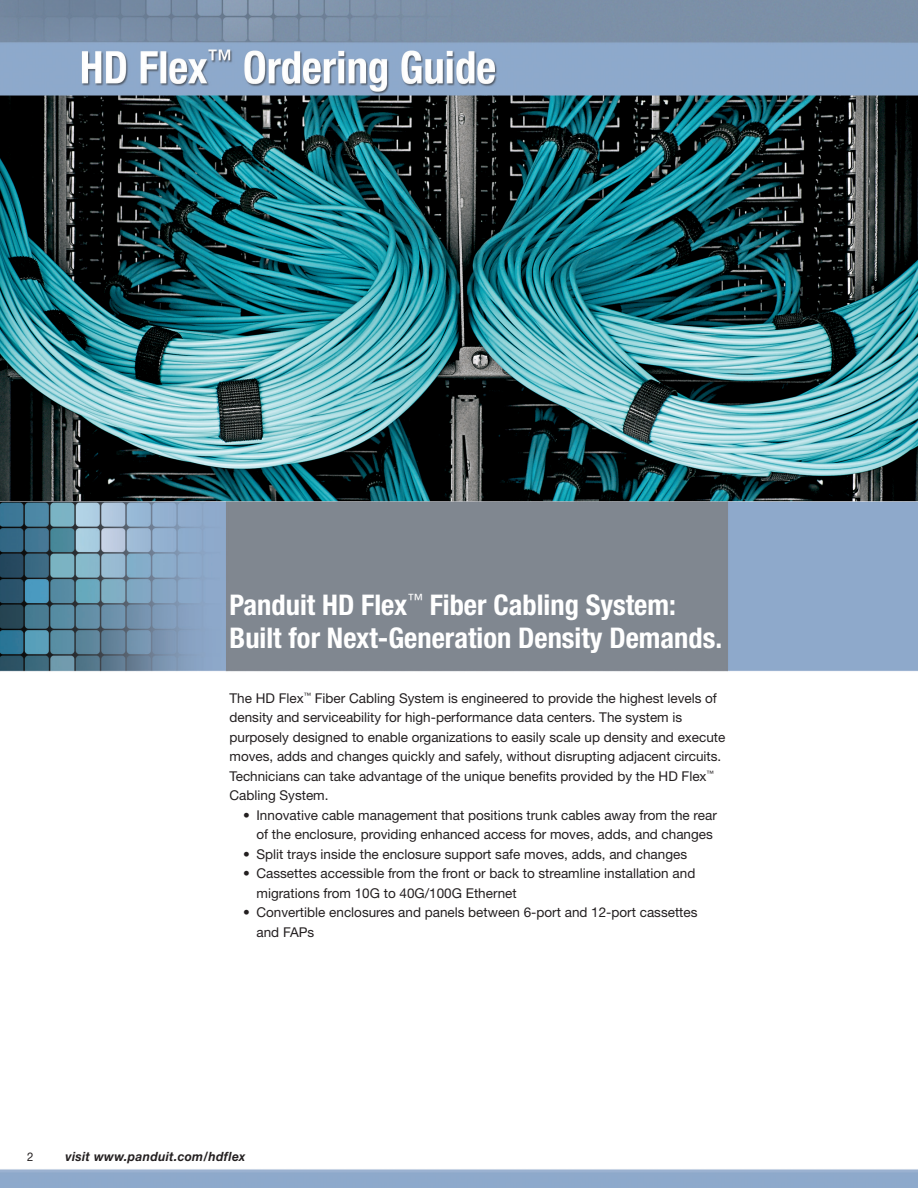
<style>
.page{position:relative;width:918px;height:1188px;background:#fff}
.page>*{position:absolute;margin:0;border:0;box-sizing:border-box;transform-origin:0 0}
.t1{font:700 condensed 28.5px "Helvetica Neue LT Std";color:#fff}
.t2{font:13.5px/19.5px "Helvetica Neue LT Std";color:#231f20}
.Bullets_2_column{font:italic 700 12.75px "Helvetica Neue LT Std";letter-spacing:.025em;color:#231f20;scale:.95 1}
.Bullets_2_column-2{font:12px "Helvetica Neue LT Std";color:#231f20;scale:.95 1}
</style>
<div class="page">
<img style="left:0;top:0;width:918px;height:95px">
<img style="left:0;top:95px;width:918px;height:1093px">
<p class="t1" style="left:230px;top:588px;width:448px">Panduit HD Flex<sup>™</sup> Fiber Cabling System:</p>
<p class="t1" style="left:230px;top:621px;width:494px">Built for Next-Generation Density Demands.</p>
<p class="t2" style="left:230px;top:688px;width:489px">The HD Flex<sup>™</sup> Fiber Cabling System is engineered to provide the highest levels of</p>
<p class="t2" style="left:230px;top:708px;width:454px">density and serviceability for high-performance data centers. The system is</p>
<p class="t2" style="left:230px;top:727px;width:497px">purposely designed to enable organizations to easily scale up density and execute moves, adds and changes quickly and safely, without disrupting adjacent circuits.</p>
<p class="t2" style="left:230px;top:766px;width:486px">Technicians can take advantage of the unique benefits provided by the HD Flex<sup>™<br></sup>Cabling System.</p>
<p class="t2" style="left:243px;top:805px;width:475px;text-align:right">• Innovative cable management that positions trunk cables away from the rear of the enclosure, providing enhanced access for moves, adds, and changes</p>
<p class="t2" style="left:243px;top:844px;width:446px">• Split trays inside the enclosure support safe moves, adds, and changes</p>
<p class="t2" style="left:243px;top:864px;width:454px">• Cassettes accessible from the front or back to streamline installation and</p>
<p class="t2" style="left:256px;top:883px;width:262px">migrations from 10G to 40G/100G Ethernet</p>
<p class="t2" style="left:256px;top:903px;width:443px;text-indent:-14px">• Convertible enclosures and panels between 6-port and 12-port cassettes and FAPs</p>
<p class="Bullets_2_column-2" style="left:27px;top:1149px;width:8px">2</p>
<p class="Bullets_2_column" style="left:66px;top:1149px;width:191px">visit www.panduit.com/hdflex</p>
</div>
